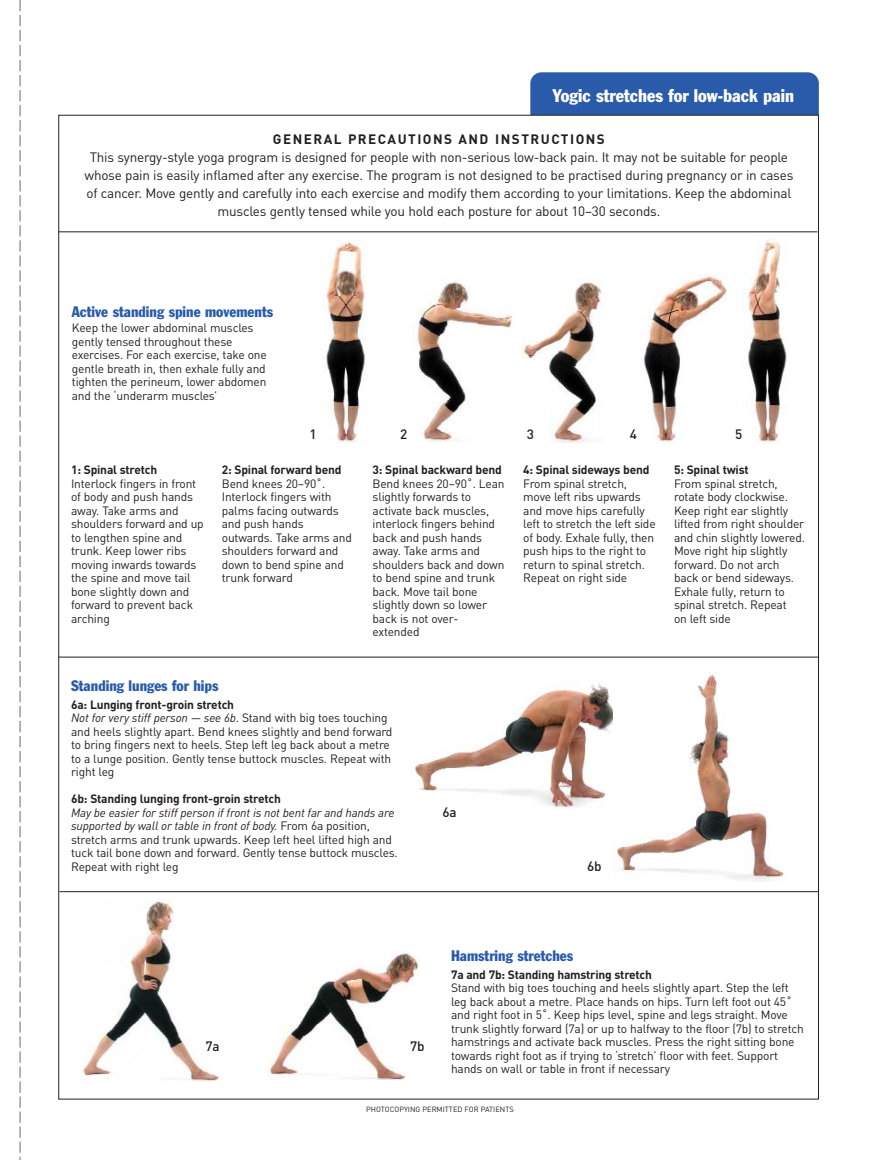
<style>
.page{position:relative;width:879px;height:1160px;background:#fff}
.page>*{position:absolute;margin:0;border:0;box-sizing:border-box;transform-origin:0 0}
.t1{font:condensed 18px "Franklin Gothic";color:#fff}
.t2{font:condensed 15px "Franklin Gothic";color:#295baa}
.t3{font:13.5px/18px "DIN";letter-spacing:-.015em;color:#231f20;text-align:center}
.t4{font:700 13.5px "DIN";letter-spacing:.11em;color:#231f20}
.t5{font:500 13.5px "DIN";letter-spacing:-.015em;color:#231f20}
.t6{font:12px/13.5px "DIN";letter-spacing:-.015em;color:#231f20}
.t7{font:700 12px "DIN";letter-spacing:-.015em;color:#231f20}
.t8{font:7.5px "DIN";color:#231f20}
.s1{font-weight:700}
.s2{font-style:italic}
</style>
<div class="page">
<div style="left:530px;top:72px;width:289px;height:92px;background:#295baa;border-radius:11px"></div>
<div style="left:59px;top:115px;width:760px;height:984px;background:#fff"></div>
<img style="left:326px;top:242px;width:39px;height:201px">
<img style="left:411px;top:683px;width:202px;height:126px">
<img style="left:81px;top:899px;width:139px;height:182px">
<img style="left:269px;top:951px;width:150px;height:128px">
<img style="left:616px;top:672px;width:168px;height:209px">
<img style="left:417px;top:278px;width:96px;height:163px">
<img style="left:521px;top:282px;width:81px;height:160px">
<img style="left:643px;top:273px;width:84px;height:169px">
<img style="left:746px;top:239px;width:41px;height:204px">
<svg style="left:19px;top:0;width:2px;height:1159px"></svg>
<hr style="left:58px;top:231px;width:760px;height:1px;background:#231f20">
<hr style="left:58px;top:656px;width:761px;height:1px;background:#231f20">
<hr style="left:59px;top:891px;width:760px;height:1px;background:#231f20">
<h1 class="t1" style="left:552px;top:89px;width:243px">Yogic stretches for low-back pain</h1>
<p class="t4" style="left:273px;top:135px;width:333px">GENERAL PRECAUTIONS AND INSTRUCTIONS</p>
<p class="t3" style="left:84px;top:150px;width:710px">This synergy-style yoga program is designed for people with non-serious low-back pain. It may not be suitable for people whose pain is easily inflamed after any exercise. The program is not designed to be practised during pregnancy or in cases of cancer. Move gently and carefully into each exercise and modify them according to your limitations. Keep the abdominal muscles gently tensed while you hold each posture for about 10–30 seconds.</p>
<p class="t2" style="left:72px;top:306px;width:203px">Active standing spine movements</p>
<p class="t6" style="left:72px;top:322px;width:196px">Keep the lower abdominal muscles gently tensed throughout these exercises. For each exercise, take one gentle breath in, then exhale fully and tighten the perineum, lower abdomen and the ‘underarm muscles’</p>
<p class="t5" style="left:310px;top:429px;width:9px">1</p>
<p class="t5" style="left:400px;top:429px;width:9px">2</p>
<p class="t5" style="left:527px;top:429px;width:9px">3</p>
<p class="t5" style="left:735px;top:429px;width:9px">5</p>
<p class="t5" style="left:630px;top:429px;width:9px">4</p>
<p class="t7" style="left:71px;top:466px;width:88px">1: Spinal stretch</p>
<p class="t6" style="left:71px;top:478px;width:134px">Interlock fingers in front of body and push hands away. Take arms and shoulders forward and up to lengthen spine and trunk. Keep lower ribs moving inwards towards the spine and move tail bone slightly down and forward to prevent back arching</p>
<p class="t7" style="left:222px;top:466px;width:121px">2: Spinal forward bend</p>
<p class="t6" style="left:222px;top:478px;width:132px">Bend knees 20–90˚.<br>Interlock fingers with palms facing outwards and push hands outwards. Take arms and shoulders forward and down to bend spine and trunk forward</p>
<p class="t7" style="left:373px;top:466px;width:131px">3: Spinal backward bend</p>
<p class="t6" style="left:373px;top:478px;width:134px">Bend knees 20–90˚. Lean slightly forwards to activate back muscles, interlock fingers behind back and push hands away. Take arms and shoulders back and down to bend spine and trunk back. Move tail bone slightly down so lower back is not over&shy;extended</p>
<p class="t2" style="left:71px;top:680px;width:149px">Standing lunges for hips</p>
<p class="t6" style="left:71px;top:699px;width:323px"><span class="s1">6a: Lunging front-groin stretch<br></span><span class="s2">Not for very stiff person — see 6b</span>. Stand with big toes touching and heels slightly apart. Bend knees slightly and bend forward to bring fingers next to heels. Step left leg back about a metre to a lunge position. Gently tense buttock muscles. Repeat with right leg</p>
<p class="t7" style="left:71px;top:795px;width:211px">6b: Standing lunging front-groin stretch</p>
<p class="t6" style="left:71px;top:807px;width:328px"><span class="s2">May be easier for stiff person if front is not bent far and hands are supported by wall or table in front of body.</span> From 6a position, stretch arms and trunk upwards. Keep left heel lifted high and tuck tail bone down and forward. Gently tense buttock muscles.<br>Repeat with right leg</p>
<p class="t5" style="left:443px;top:807px;width:16px">6a</p>
<p class="t7" style="left:523px;top:466px;width:128px">4: Spinal sideways bend</p>
<p class="t6" style="left:523px;top:478px;width:134px">From spinal stretch, move left ribs upwards and move hips carefully left to stretch the left side of body. Exhale fully, then push hips to the right to return to spinal stretch.<br>Repeat on right side</p>
<p class="t7" style="left:674px;top:466px;width:76px">5: Spinal twist</p>
<p class="t6" style="left:674px;top:478px;width:132px">From spinal stretch, rotate body clockwise.<br>Keep right ear slightly lifted from right shoulder and chin slightly lowered.<br>Move right hip slightly forward. Do not arch back or bend sideways.<br>Exhale fully, return to spinal stretch. Repeat<br>on left side</p>
<p class="t5" style="left:587px;top:861px;width:16px">6b</p>
<p class="t5" style="left:205px;top:1041px;width:16px">7a</p>
<p class="t5" style="left:410px;top:1041px;width:16px">7b</p>
<p class="t2" style="left:451px;top:949px;width:124px">Hamstring stretches</p>
<p class="t7" style="left:451px;top:970px;width:202px">7a and 7b: Standing hamstring stretch</p>
<p class="t6" style="left:451px;top:982px;width:354px">Stand with big toes touching and heels slightly apart. Step the left leg back about a metre. Place hands on hips. Turn left foot out 45˚ and right foot in 5˚. Keep hips level, spine and legs straight. Move trunk slightly forward (7a) or up to halfway to the floor (7b) to stretch hamstrings and activate back muscles. Press the right sitting bone towards right foot as if trying to ‘stretch’ floor with feet. Support hands on wall or table in front if necessary</p>
<p class="t8" style="left:366px;top:1106px;width:149px">PHOTOCOPYING PERMITTED FOR PATIENTS</p>
</div>
